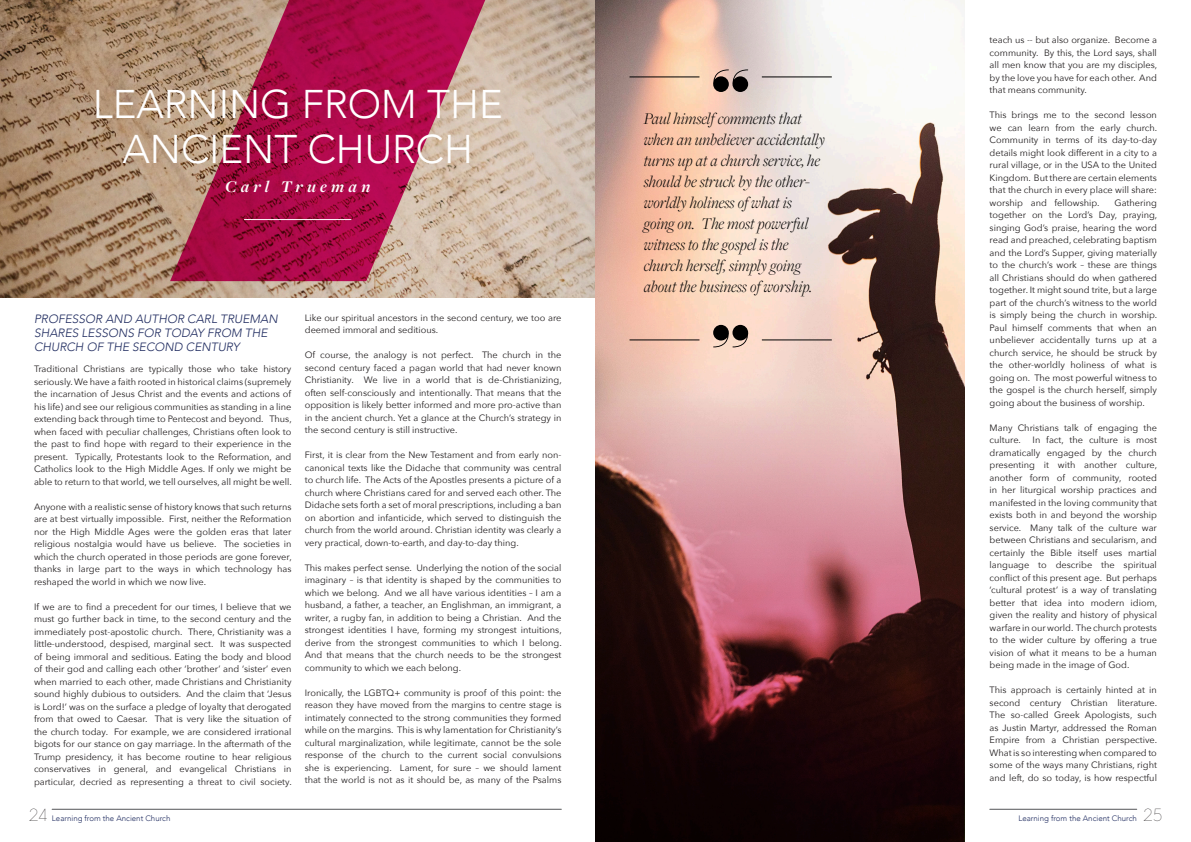
<style>
.page{position:relative;width:1191px;height:842px;background:#fff}
.page>*{position:absolute;margin:0;border:0;box-sizing:border-box;transform-origin:0 0}
.t1{font:300 40px/45px "Avenir";color:#fff;text-align:center}
.t2{font:italic 300 17px/21px "Freight Disp Pro";color:#000}
.t3{font:italic 700 17px "Freight Disp Pro";letter-spacing:.25em;color:#fff}
.t4{font:100 16px "Neue Einstellung";color:#231f20}
.t5{font:italic 300 12px/14px "Avenir";color:#202c60}
.t6{font:9.2px/12.5px "Avenir Next";color:#231f20;text-align:justify}
.t7{font:300 7.9px "Avenir";color:#202c60}
.s1{font-family:"Neue Einstellung";font-weight:100;font-size:16px;color:#231f20}
</style>
<div class="page">
<img style="left:0;top:0;width:595px;height:297px">
<svg style="left:170px;top:0;width:329px;height:281px;background:#b34a65"></svg>
<hr style="left:52px;top:809px;width:509px;height:1px;background:#545557">
<hr style="left:244px;top:219px;width:107px;height:1px;background:#fff">
<img style="left:595px;top:0;width:369px;height:842px">
<svg style="left:595px;top:397px;width:368px;height:445px;background:#673f42"></svg>
<hr style="left:989px;top:809px;width:147px;height:1px;background:#545557">
<svg style="left:713px;top:325px;width:35px;height:22px"></svg>
<svg style="left:713px;top:69px;width:35px;height:23px"></svg>
<hr style="left:629px;top:340px;width:70px;height:1px;background:#000">
<hr style="left:762px;top:77px;width:70px;height:1px;background:#000">
<hr style="left:762px;top:340px;width:70px;height:1px;background:#000">
<hr style="left:629px;top:77px;width:70px;height:1px;background:#000">
<h1 class="t1" style="left:93px;top:85px;width:411px">LEARNING FROM THE<br>ANCIENT CHURCH</h1>
<h2 class="t3" style="left:225px;top:181px;width:147px">Carl Trueman</h2>
<h3 class="t5" style="left:34px;top:312px;width:245px">PROFESSOR AND AUTHOR CARL TRUEMAN<br>SHARES LESSONS FOR TODAY FROM THE<br>CHURCH OF THE SECOND CENTURY</h3>
<p class="t6" style="left:34px;top:364px;width:259px">Traditional Christians are typically those who take history seriously. We have a faith rooted in historical claims (supremely the incarnation of Jesus Christ and the events and actions of his life) and see our religious communities as standing in a line extending back through time to Pentecost and beyond. Thus, when faced with peculiar challenges, Christians often look to the past to find hope with regard to their experience in the present. Typically, Protestants look to the Reformation, and Catholics look to the High Middle Ages. If only we might be able to return to that world, we tell ourselves, all might be well.</p>
<p class="t6" style="left:34px;top:501px;width:259px">Anyone with a realistic sense of history knows that such returns are at best virtually impossible. First, neither the Reformation nor the High Middle Ages were the golden eras that later religious nostalgia would have us believe. The societies in which the church operated in those periods are gone forever, thanks in large part to the ways in which technology has reshaped the world in which we now live.</p>
<p class="t6" style="left:34px;top:600px;width:259px">If we are to find a precedent for our times, I believe that we must go further back in time, to the second century and the immediately post-apostolic church. There, Christianity was a little-understood, despised, marginal sect. It was suspected of being immoral and seditious. Eating the body and blood of their god and calling each other ‘brother’ and ‘sister’ even when married to each other, made Christians and Christianity sound highly dubious to outsiders. And the claim that ‘Jesus is Lord!’ was on the surface a pledge of loyalty that derogated from that owed to Caesar. That is very like the situation of the church today. For example, we are considered irrational bigots for our stance on gay marriage. In the aftermath of the Trump presidency, it has become routine to hear religious conservatives in general, and evangelical Christians in particular, decried as representing a threat to civil society.</p>
<p class="t6" style="left:305px;top:312px;width:258px">Like our spiritual ancestors in the second century, we too are deemed immoral and seditious.</p>
<p class="t6" style="left:305px;top:349px;width:258px">Of course, the analogy is not perfect. The church in the second century faced a pagan world that had never known Christianity. We live in a world that is de-Christianizing, often self-consciously and intentionally. That means that the opposition is likely better informed and more pro-active than in the ancient church. Yet a glance at the Church’s strategy in the second century is still instructive.</p>
<p class="t6" style="left:305px;top:449px;width:258px">First, it is clear from the New Testament and from early non&shy;canonical texts like the Didache that community was central to church life. The Acts of the Apostles presents a picture of a church where Christians cared for and served each other. The Didache sets forth a set of moral prescriptions, including a ban on abortion and infanticide, which served to distinguish the church from the world around. Christian identity was clearly a very practical, down-to-earth, and day-to-day thing.</p>
<p class="t6" style="left:305px;top:562px;width:258px">This makes perfect sense. Underlying the notion of the social imaginary – is that identity is shaped by the communities to which we belong. And we all have various identities – I am a husband, a father, a teacher, an Englishman, an immigrant, a writer, a rugby fan, in addition to being a Christian. And the strongest identities I have, forming my strongest intuitions, derive from the strongest communities to which I belong.<br>And that means that the church needs to be the strongest community to which we each belong.</p>
<p class="t6" style="left:305px;top:687px;width:258px">Ironically, the LGBTQ+ community is proof of this point: the reason they have moved from the margins to centre stage is intimately connected to the strong communities they formed while on the margins. This is why lamentation for Christianity’s cultural marginalization, while legitimate, cannot be the sole response of the church to the current social convulsions she is experiencing. Lament, for sure – we should lament that the world is not as it should be, as many of the Psalms</p>
<p class="t2" style="left:643px;top:110px;width:183px">Paul himself comments that when an unbeliever accidentally turns up at a church service, he should be struck by the other&shy;worldly holiness of what is going on. The most powerful witness to the gospel is the church herself, simply going about the business of worship.</p>
<p class="t6" style="left:989px;top:35px;width:169px">teach us -- but also organize. Become a community. By this, the Lord says, shall all men know that you are my disciples, by the love you have for each other. And that means community.</p>
<p class="t6" style="left:989px;top:110px;width:169px">This brings me to the second lesson we can learn from the early church.<br>Community in terms of its day-to-day details might look different in a city to a rural village, or in the USA to the United Kingdom. But there are certain elements that the church in every place will share: worship and fellowship.</p>
<p class="t6" style="left:989px;top:197px;width:169px;text-indent:125px">Gathering together on the Lord’s Day, praying, singing God’s praise, hearing the word read and preached, celebrating baptism and the Lord’s Supper, giving materially to the church’s work – these are things all Christians should do when gathered together. It might sound trite, but a large part of the church’s witness to the world is simply being the church in worship.<br>Paul himself comments that when an unbeliever accidentally turns up at a church service, he should be struck by the other-worldly holiness of what is going on. The most powerful witness to the gospel is the church herself, simply going about the business of worship.</p>
<p class="t6" style="left:989px;top:422px;width:169px">Many Christians talk of engaging the culture.</p>
<p class="t6" style="left:989px;top:435px;width:169px;text-indent:43px">In fact, the culture is most dramatically engaged by the church presenting it with another culture, another form of community, rooted in her liturgical worship practices and manifested in the loving community that exists both in and beyond the worship service. Many talk of the culture war between Christians and secularism, and certainly the Bible itself uses martial language to describe the spiritual conflict of this present age. But perhaps ‘cultural protest’ is a way of translating better that idea into modern idiom, given the reality and history of physical warfare in our world. The church protests to the wider culture by offering a true vision of what it means to be a human being made in the image of God.</p>
<p class="t6" style="left:989px;top:685px;width:169px">This approach is certainly hinted at in second century Christian literature.<br>The so-called Greek Apologists, such as Justin Martyr, addressed the Roman Empire from a Christian perspective.<br>What is so interesting when compared to some of the ways many Christians, right and left, do so today, is how respectful</p>
<h3 class="t4" style="left:28px;top:806px;width:21px">24</h3>
<p class="t7" style="left:52px;top:815px;width:120px">Learning from the Ancient Church</p>
<p class="t7" style="left:1018px;top:815px;width:146px">Learning from the Ancient Church <span class="s1">25</span></p>
</div>
